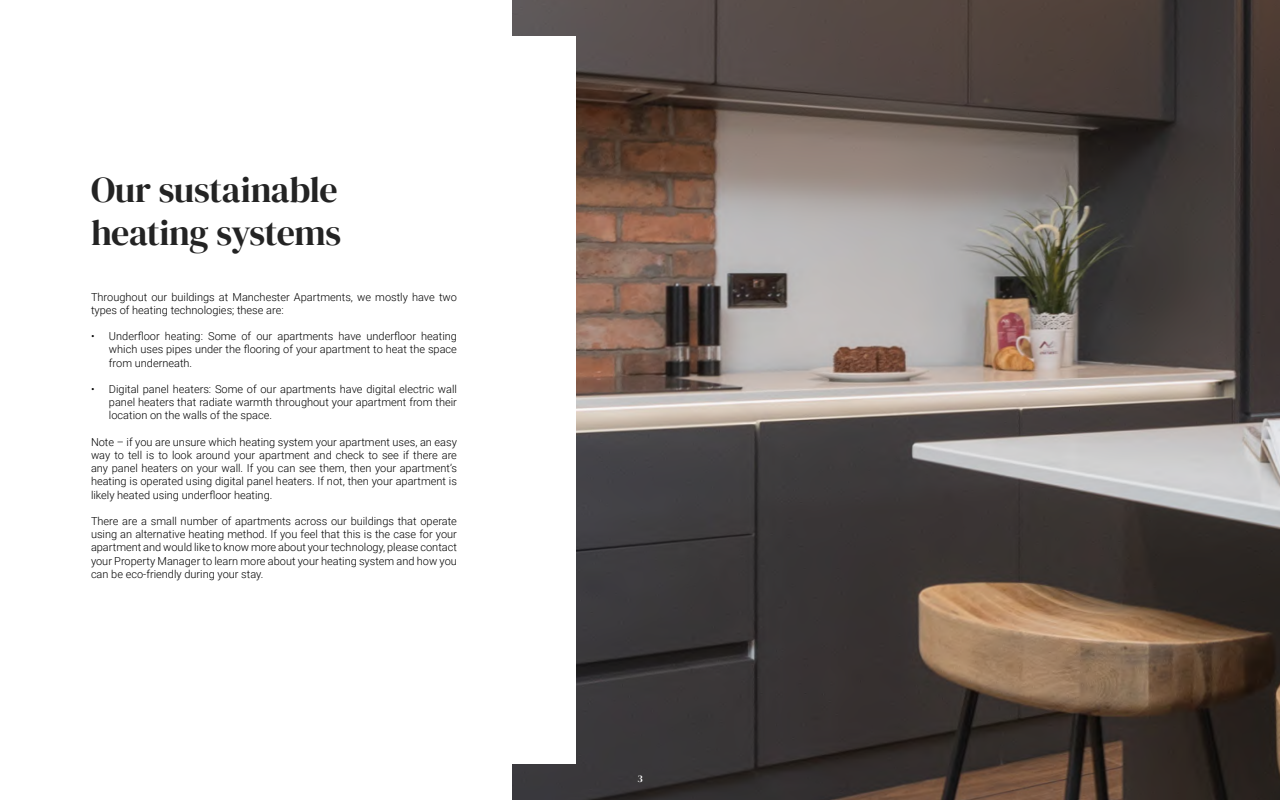
<style>
.page{position:relative;width:1280px;height:800px;background:#fff}
.page>*{position:absolute;margin:0;border:0;box-sizing:border-box;transform-origin:0 0}
.t1{font:36px/43.2px "DM Serif Display";letter-spacing:-.015em;color:#232323}
.t2{font:300 11px/13.2px "Roboto";color:#000;text-align:justify}
.t3{font:10px "DM Serif Display";color:#fff}
</style>
<div class="page">
<img style="left:512px;top:0;width:768px;height:800px">
<div style="left:120px;top:36px;width:456px;height:728px;background:#fff"></div>
<h1 class="t1" style="left:91px;top:169px;width:252px">Our sustainable heating systems</h1>
<p class="t2" style="left:91px;top:290px;width:367px">Throughout our buildings at Manchester Apartments, we mostly have two types of heating technologies; these are:</p>
<p class="t2" style="left:109px;top:329px;width:350px;text-indent:-18px">• Underfloor heating: Some of our apartments have underfloor heating which uses pipes under the flooring of your apartment to heat the space from underneath.</p>
<p class="t2" style="left:109px;top:382px;width:349px;text-indent:-18px">• Digital panel heaters: Some of our apartments have digital electric wall panel heaters that radiate warmth throughout your apartment from their location on the walls of the space.</p>
<p class="t2" style="left:91px;top:435px;width:368px">Note – if you are unsure which heating system your apartment uses, an easy way to tell is to look around your apartment and check to see if there are any panel heaters on your wall. If you can see them, then your apartment’s heating is operated using digital panel heaters. If not, then your apartment is likely heated using underfloor heating.</p>
<p class="t2" style="left:91px;top:514px;width:368px">There are a small number of apartments across our buildings that operate using an alternative heating method. If you feel that this is the case for your apartment and would like to know more about your technology, please contact your Property Manager to learn more about your heating system and how you can be eco-friendly during your stay.</p>
<p class="t3" style="left:637px;top:773px;width:7px">3</p>
</div>
